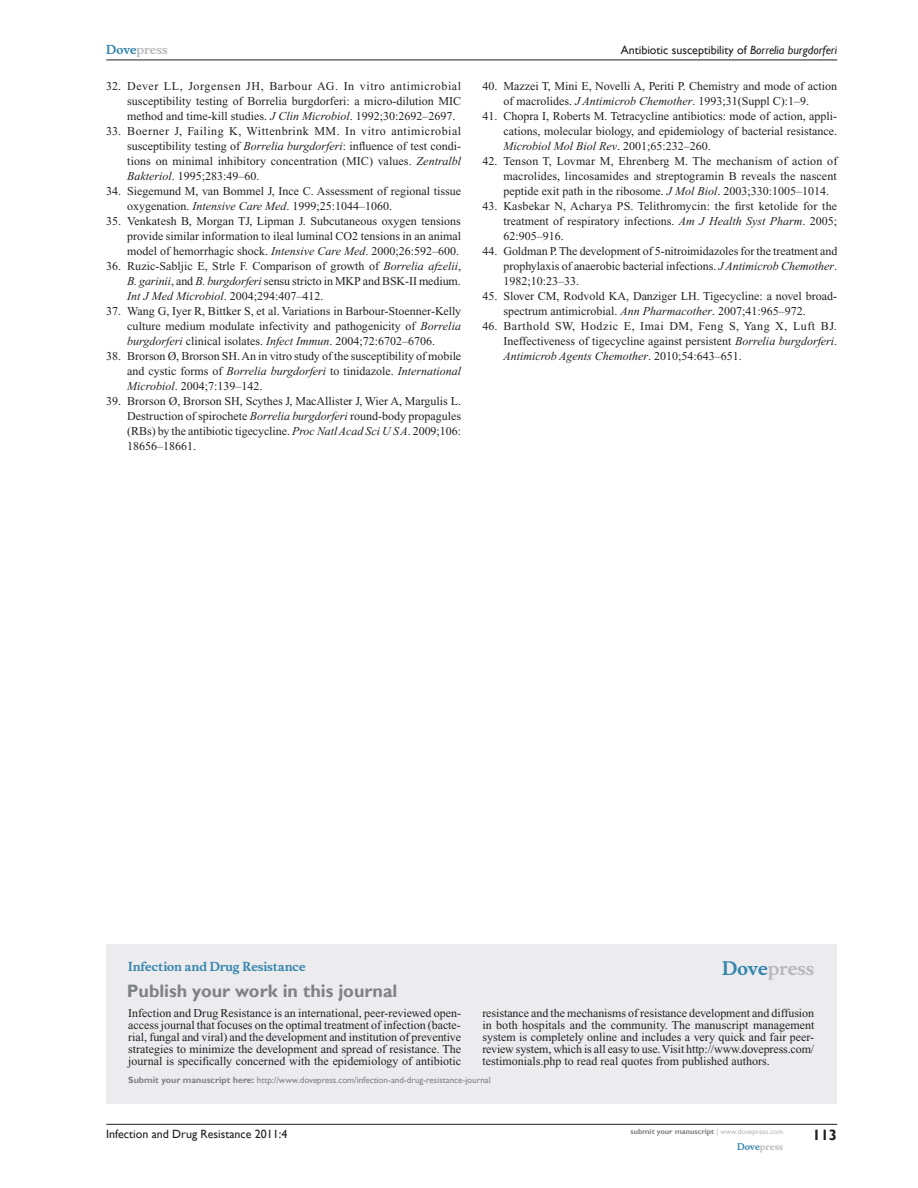
<style>
.page{position:relative;width:918px;height:1188px;background:#fff}
.page>*{position:absolute;margin:0;border:0;box-sizing:border-box;transform-origin:0 0}
.t1{font:700 18px "Gill Sans";color:#808285}
.t2{font:700 18px "Musee";color:#b8b9bc}
.t3{font:700 15px "Gill Sans";color:#231f20}
.t4{font:12px/15px "Times New Roman";color:#231f20;text-align:justify}
.t5{font:12px "Gill Sans";color:#231f20}
.t6{font:700 12px "Musee";color:#3485ae}
.t7{font:700 12px "Musee";color:#b8b9bc}
.t8{font:9px "Gill Sans";color:#808285}
.t9{font:700 9px "Musee";color:#b8b9bc}
.t10{font:700 7.5px "Gill Sans";color:#808285}
.s1{color:#3485ae}
.s2{font-style:italic}
.s3{font-weight:700}
.s4{font-weight:400;color:#b8b9bc}
</style>
<div class="page">
<div style="left:106px;top:944px;width:731px;height:159px;background:#ececee"></div>
<hr style="left:106px;top:1124px;width:731px;height:1px;background:#231f20">
<hr style="left:106px;top:60px;width:731px;height:1px;background:#231f20">
<p class="t7" style="left:106px;top:43px;width:63px"><span class="s1">Dove</span>press</p>
<p class="t4" style="left:127px;top:79px;width:335px;text-indent:-21px">32. Dever LL, Jorgensen JH, Barbour AG. In vitro antimicrobial susceptibility testing of Borrelia burgdorferi: a micro-dilution MIC method and time-kill studies. <span class="s2">J Clin Microbiol</span>. 1992;30:2692–2697.</p>
<p class="t4" style="left:127px;top:124px;width:335px;text-indent:-21px">33. Boerner J, Failing K, Wittenbrink MM. In vitro antimicrobial susceptibility testing of <span class="s2">Borrelia burgdorferi</span>: influence of test condi&shy;tions on minimal inhibitory concentration (MIC) values. <span class="s2">Zentralbl Bakteriol</span>. 1995;283:49–60.</p>
<p class="t4" style="left:127px;top:184px;width:335px;text-indent:-21px">34. Siegemund M, van Bommel J, Ince C. Assessment of regional tissue oxygenation. <span class="s2">Intensive Care Med</span>. 1999;25:1044–1060.</p>
<p class="t4" style="left:127px;top:214px;width:335px;text-indent:-21px">35. Venkatesh B, Morgan TJ, Lipman J. Subcutaneous oxygen tensions provide similar information to ileal luminal CO2 tensions in an animal model of hemorrhagic shock. <span class="s2">Intensive Care Med</span>. 2000;26:592–600.</p>
<p class="t4" style="left:127px;top:259px;width:335px;text-indent:-21px">36. Ruzic-Sabljic E, Strle F. Comparison of growth of <span class="s2">Borrelia afzelii</span>, <span class="s2">B. garinii</span>, and <span class="s2">B. burgdorferi</span> sensu stricto in MKP and BSK-II medium.<br><span class="s2">Int J Med Microbiol</span>. 2004;294:407–412.</p>
<p class="t4" style="left:127px;top:304px;width:335px;text-indent:-21px">37. Wang G, Iyer R, Bittker S, et al. Variations in Barbour-Stoenner-Kelly culture medium modulate infectivity and pathogenicity of <span class="s2">Borrelia burgdorferi</span> clinical isolates. <span class="s2">Infect Immun</span>. 2004;72:6702–6706.</p>
<p class="t4" style="left:127px;top:349px;width:336px;text-indent:-21px">38. Brorson Ø, Brorson SH. An in vitro study of the susceptibility of mobile and cystic forms of <span class="s2">Borrelia burgdorferi</span> to tinidazole. <span class="s2">International Microbiol</span>. 2004;7:139–142.</p>
<p class="t4" style="left:127px;top:394px;width:335px;text-indent:-21px">39. Brorson Ø, Brorson SH, Scythes J, MacAllister J, Wier A, Margulis L.<br>Destruction of spirochete <span class="s2">Borrelia burgdorferi</span> round-body propagules (RBs) by the antibiotic tigecycline. <span class="s2">Proc Natl Acad Sci U S A</span>. 2009;106:<br>18656–18661.</p>
<p class="t5" style="left:621px;top:43px;width:218px">Antibiotic susceptibility of <span class="s2">Borrelia burgdorferi</span></p>
<p class="t4" style="left:482px;top:79px;width:356px;text-align:center">40. Mazzei T, Mini E, Novelli A, Periti P. Chemistry and mode of action of macrolides. <span class="s2">J Antimicrob Chemother</span>. 1993;31(Suppl C):1–9.</p>
<p class="t4" style="left:503px;top:109px;width:335px;text-indent:-21px">41. Chopra I, Roberts M. Tetracycline antibiotics: mode of action, appli&shy;cations, molecular biology, and epidemiology of bacterial resistance.<br><span class="s2">Microbiol Mol Biol Rev</span>. 2001;65:232–260.</p>
<p class="t4" style="left:503px;top:154px;width:335px;text-indent:-21px">42. Tenson T, Lovmar M, Ehrenberg M. The mechanism of action of macrolides, lincosamides and streptogramin B reveals the nascent peptide exit path in the ribosome. <span class="s2">J Mol Biol</span>. 2003;330:1005–1014.</p>
<p class="t4" style="left:503px;top:199px;width:335px;text-indent:-21px">43. Kasbekar N, Acharya PS. Telithromycin: the first ketolide for the treatment of respiratory infections. <span class="s2">Am J Health Syst Pharm</span>. 2005; 62:905–916.</p>
<p class="t4" style="left:503px;top:244px;width:336px;text-indent:-21px">44. Goldman P. The development of 5-nitroimidazoles for the treatment and prophylaxis of anaerobic bacterial infections. <span class="s2">J Antimicrob Chemother</span>.<br>1982;10:23–33.</p>
<p class="t4" style="left:503px;top:289px;width:335px;text-indent:-21px">45. Slover CM, Rodvold KA, Danziger LH. Tigecycline: a novel broad&shy;spectrum antimicrobial. <span class="s2">Ann Pharmacother</span>. 2007;41:965–972.</p>
<p class="t4" style="left:503px;top:319px;width:335px;text-indent:-21px">46. Barthold SW, Hodzic E, Imai DM, Feng S, Yang X, Luft BJ.<br>Ineffectiveness of tigecycline against persistent <span class="s2">Borrelia burgdorferi</span>.<br><span class="s2">Antimicrob Agents Chemother</span>. 2010;54:643–651.</p>
<p class="t6" style="left:128px;top:959px;width:179px">Infection and Drug Resistance</p>
<h1 class="t1" style="left:127px;top:980px;width:272px">Publish your work in this journal</h1>
<h1 class="t2" style="left:722px;top:958px;width:94px"><span class="s1">Dove</span>press</h1>
<p class="t4" style="left:128px;top:1007px;width:334px;line-height:12px">Infection and Drug Resistance is an international, peer-reviewed open&shy;access journal that focuses on the optimal treatment of infection (bacte&shy;rial, fungal and viral) and the development and institution of preventive strategies to minimize the development and spread of resistance. The journal is specifically concerned with the epidemiology of antibiotic</p>
<p class="t4" style="left:482px;top:1007px;width:334px;line-height:12px">resistance and the mechanisms of resistance development and diffusion in both hospitals and the community. The manuscript management system is completely online and includes a very quick and fair peer&shy;review system, which is all easy to use. Visit http://www.dovepress.com/ testimonials.php to read real quotes from published authors.</p>
<p class="t8" style="left:128px;top:1075px;width:364px"><span class="s3">Submit your manuscript here:</span> http://www.dovepress.com/infection-and-drug-resistance-journal</p>
<p class="t5" style="left:106px;top:1127px;width:183px">Infection and Drug Resistance 2011:4</p>
<p class="t10" style="left:631px;top:1127px;width:154px">submit your manuscript <span class="s4">| www.dovepress.com</span></p>
<p class="t9" style="left:737px;top:1141px;width:48px"><span class="s1">Dove</span>press</p>
<p class="t3" style="left:812px;top:1126px;width:26px">113</p>
</div>
